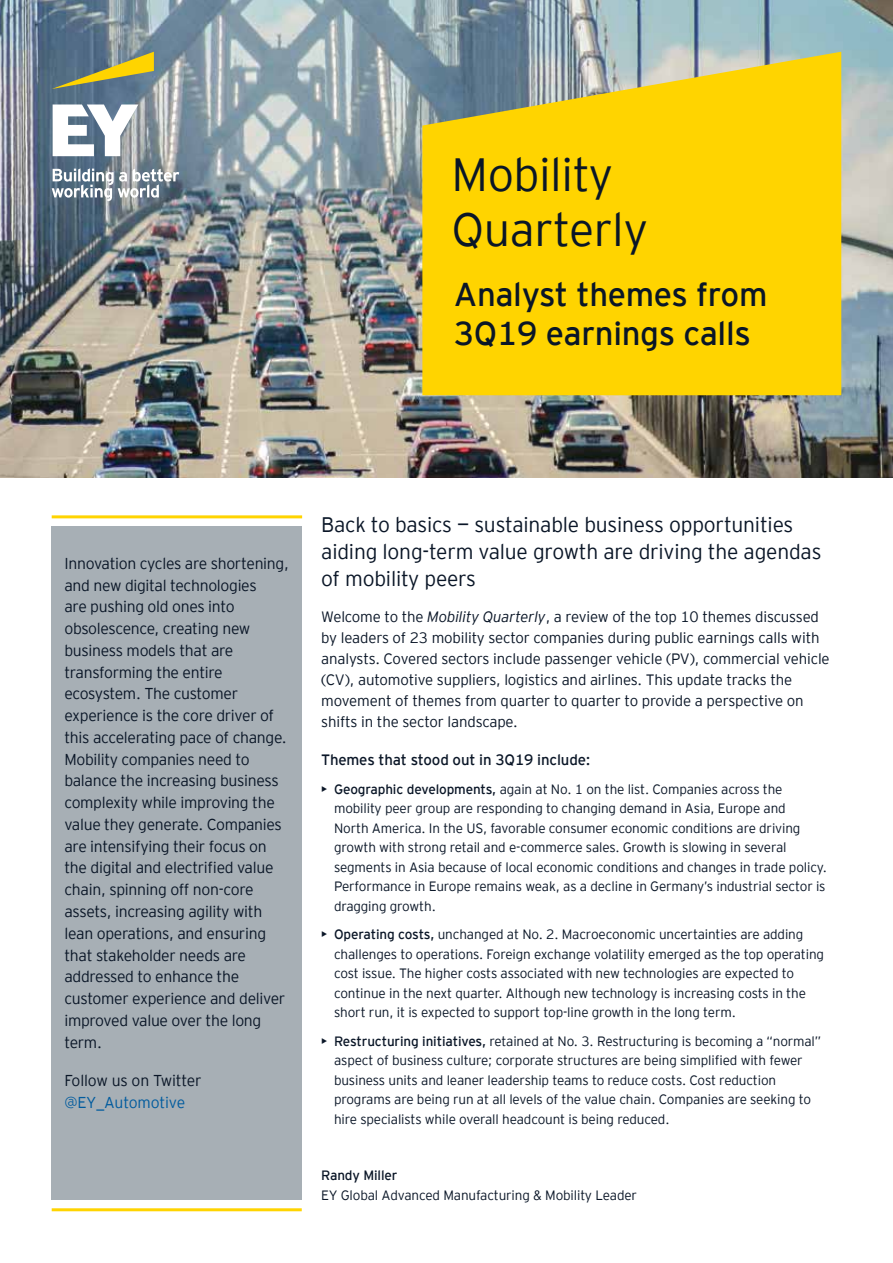
<style>
.page{position:relative;width:893px;height:1263px;background:#fff}
.page>*{position:absolute;margin:0;border:0;box-sizing:border-box;transform-origin:0 0}
.t1{font:300 46.5px/55.2px "EY Interstate";letter-spacing:-.01em;color:#0a1627}
.t2{font:33px/39px "EY Interstate";letter-spacing:-.01em;color:#0a1627}
.t3{font:300 21px/27px "EY Interstate";letter-spacing:-.01em;color:#0a1627}
.t4{font:300 15.75px/21.8px "EY Interstate";letter-spacing:-.02em;color:#0a1627}
.t5{font:300 15.75px "EY Interstate";letter-spacing:-.01em;color:#005b9e}
.t6{font:300 15px/21px "EY Interstate";letter-spacing:-.01em;color:#0a1627}
.t7{font:15px "EY Interstate";letter-spacing:-.01em;color:#0a1627}
.t8{font:300 13.5px/19.5px "EY Interstate";letter-spacing:-.01em;color:#0a1627}
.t9{font:13.5px "EY Interstate";letter-spacing:-.01em;color:#0a1627}
.s1{font-style:italic}
.s2{font-weight:400}
</style>
<div class="page">
<img style="left:0;top:0;width:893px;height:478px">
<svg style="left:52px;top:52px;width:102px;height:37px;background:#858d66"></svg>
<svg style="left:52px;top:104px;width:127px;height:97px"></svg>
<svg style="left:422px;top:52px;width:419px;height:343px;background:#f3ce12"></svg>
<div style="left:52px;top:526px;width:250px;height:673px;background:#a7afb5"></div>
<hr style="left:52px;top:1208px;width:250px;height:3px;background:#ffd400">
<hr style="left:52px;top:515px;width:250px;height:3px;background:#ffd400">
<h1 class="t1" style="left:451px;top:144px;width:198px">Mobility<br>Quarterly</h1>
<h2 class="t2" style="left:454px;top:273px;width:315px">Analyst themes from<br>3Q19 earnings calls</h2>
<p class="t4" style="left:64px;top:551px;width:226px">Innovation cycles are shortening, and new digital technologies<br>are pushing old ones into obsolescence, creating new business models that are transforming the entire ecosystem. The customer experience is the core driver of this accelerating pace of change.<br>Mobility companies need to balance the increasing business complexity while improving the value they generate. Companies are intensifying their focus on the digital and electrified value chain, spinning off non-core assets, increasing agility with lean operations, and ensuring that stakeholder needs are addressed to enhance the customer experience and deliver improved value over the long term.</p>
<p class="t4" style="left:64px;top:1069px;width:139px">Follow us on Twitter</p>
<p class="t5" style="left:64px;top:1091px;width:122px">@EY_Automotive</p>
<h3 class="t3" style="left:321px;top:510px;width:502px">Back to basics — sustainable business opportunities aiding long-term value growth are driving the agendas of mobility peers</h3>
<p class="t6" style="left:321px;top:605px;width:510px">Welcome to the <span class="s1">Mobility Quarterly</span>, a review of the top 10 themes discussed by leaders of 23 mobility sector companies during public earnings calls with analysts. Covered sectors include passenger vehicle (PV), commercial vehicle (CV), automotive suppliers, logistics and airlines. This update tracks the movement of themes from quarter to quarter to provide a perspective on shifts in the sector landscape.</p>
<p class="t7" style="left:321px;top:749px;width:271px">Themes that stood out in 3Q19 include:</p>
<p class="t8" style="left:334px;top:778px;width:494px;text-indent:-13px"><span class="s2">• Geographic developments,</span> again at No. 1 on the list. Companies across the mobility peer group are responding to changing demand in Asia, Europe and<br>North America. In the US, favorable consumer economic conditions are driving growth with strong retail and e-commerce sales. Growth is slowing in several segments in Asia because of local economic conditions and changes in trade policy.<br>Performance in Europe remains weak, as a decline in Germany’s industrial sector is dragging growth.</p>
<p class="t8" style="left:334px;top:924px;width:492px;text-indent:-13px"><span class="s2">• Operating costs,</span> unchanged at No. 2. Macroeconomic uncertainties are adding challenges to operations. Foreign exchange volatility emerged as the top operating cost issue. The higher costs associated with new technologies are expected to continue in the next quarter. Although new technology is increasing costs in the short run, it is expected to support top-line growth in the long term.</p>
<p class="t8" style="left:334px;top:1030px;width:489px;text-indent:-13px"><span class="s2">• Restructuring initiatives,</span> retained at No. 3. Restructuring is becoming a “normal” aspect of business culture; corporate structures are being simplified with fewer business units and leaner leadership teams to reduce costs. Cost reduction programs are being run at all levels of the value chain. Companies are seeking to hire specialists while overall headcount is being reduced.</p>
<p class="t9" style="left:321px;top:1166px;width:78px">Randy Miller</p>
<p class="t8" style="left:321px;top:1184px;width:317px">EY Global Advanced Manufacturing &amp; Mobility Leader</p>
</div>
